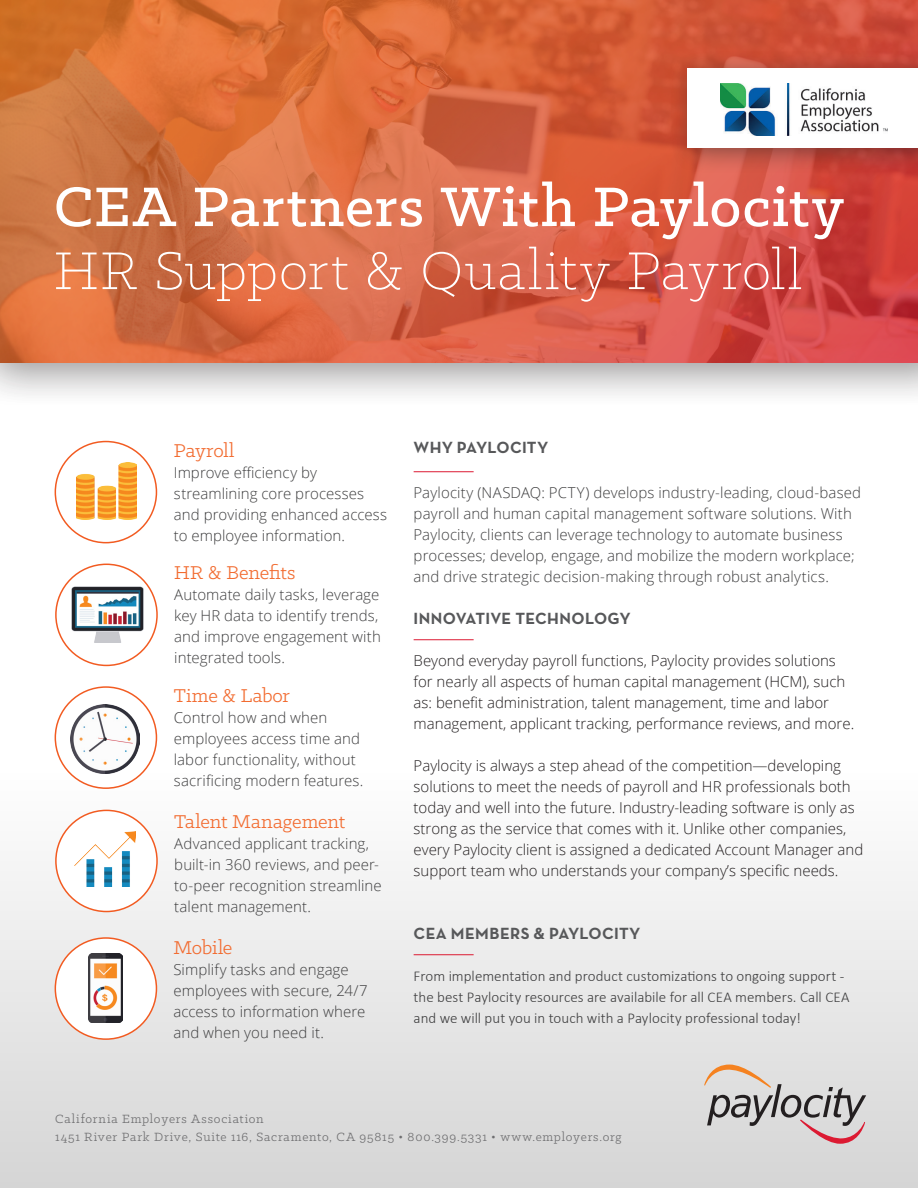
<style>
.page{position:relative;width:918px;height:1188px;background:#fff}
.page>*{position:absolute;margin:0;border:0;box-sizing:border-box;transform-origin:0 0}
.HeadlineA{font:500 63px "Klinic Slab";letter-spacing:.015em;color:#fff}
.HeadlineA-2{font:300 60px "Klinic Slab";letter-spacing:.015em;color:#fff}
.Icon_Body_Text{font:21px "Klinic Slab";letter-spacing:-.005em;color:#f26c31}
.Body_Header{font:700 16.5px "Neutraface Text";letter-spacing:.015em;color:#57585a}
.Bullet{font:700 16.5px "Neutraface Text";letter-spacing:.015em;color:#57585a}
.t1{font:300 15px/21px "Open Sans";color:#231f20}
.Icon_Body_Text-2{font:300 15px/21px "Open Sans";letter-spacing:.005em;color:#3e3e3f}
.Body_Header-2{font:300 15px/21px "Open Sans";letter-spacing:.005em;color:#3e3e3f}
.Body_Text{font:300 15px/21px "Calibri";color:#3e3e3f}
.Body_Text-2{font:13.5px "Klinic Slab";letter-spacing:.06em;color:#6e6e70}
</style>
<div class="page">
<div style="left:0;top:773px;width:918px;height:415px;background:linear-gradient(to bottom,#fefefe,#d5d5d5)"></div>
<div style="left:0;top:0;width:918px;height:410px;background:#231f20;opacity:.3"></div>
<svg style="left:0;top:0;width:918px;height:362px"></svg>
<div style="left:670px;top:50px;width:248px;height:125px;background:#231f20;opacity:.5"></div>
<div style="left:688px;top:68px;width:230px;height:79px;background:#fff"></div>
<svg style="left:704px;top:1065px;width:162px;height:79px"></svg>
<hr style="left:414px;top:471px;width:60px;height:1px;background:#dc1a32">
<hr style="left:414px;top:639px;width:60px;height:1px;background:#dc1a32">
<hr style="left:414px;top:954px;width:60px;height:1px;background:#dc1a32">
<img style="left:76px;top:463px;width:61px;height:56px">
<div style="left:55px;top:441px;width:102px;height:102px;border:2px solid #f25b21;border-radius:50%"></div>
<div style="left:56px;top:810px;width:101px;height:102px;background:#fff;border-radius:50%"></div>
<img style="left:74px;top:832px;width:61px;height:54px">
<div style="left:55px;top:810px;width:103px;height:102px;border:2px solid #f25b21;border-radius:50%"></div>
<div style="left:55px;top:687px;width:101px;height:101px;background:#fff;border-radius:50%"></div>
<img style="left:71px;top:704px;width:69px;height:69px">
<div style="left:55px;top:686px;width:102px;height:103px;border:2px solid #f25b21;border-radius:50%"></div>
<img style="left:72px;top:586px;width:71px;height:57px">
<div style="left:55px;top:564px;width:103px;height:102px;border:2px solid #f25b21;border-radius:50%"></div>
<div style="left:55px;top:938px;width:101px;height:101px;background:#fff;border-radius:50%"></div>
<img style="left:88px;top:953px;width:35px;height:70px">
<div style="left:55px;top:937px;width:102px;height:103px;border:2px solid #f25b21;border-radius:50%"></div>
<img style="left:721px;top:83px;width:167px;height:53px">
<p class="HeadlineA" style="left:54px;top:166px;width:792px">CEA Partners With Paylocity</p>
<p class="HeadlineA-2" style="left:54px;top:233px;width:749px">HR Support &amp; Quality Payroll</p>
<p class="Icon_Body_Text" style="left:174px;top:437px;width:62px">Payroll</p>
<p class="Icon_Body_Text-2" style="left:174px;top:461px;width:215px">Improve efficiency by streamlining core processes and providing enhanced access to employee information.</p>
<p class="Icon_Body_Text" style="left:174px;top:559px;width:123px">HR &amp; Benefits</p>
<p class="Icon_Body_Text-2" style="left:174px;top:584px;width:208px">Automate daily tasks, leverage key HR data to identify trends, and improve engagement with integrated tools.</p>
<p class="Icon_Body_Text" style="left:174px;top:682px;width:118px">Time &amp; Labor</p>
<p class="Icon_Body_Text-2" style="left:174px;top:707px;width:191px">Control how and when employees access time and labor functionality, without sacrificing modern features.</p>
<p class="Icon_Body_Text" style="left:174px;top:808px;width:172px">Talent Management</p>
<p class="Icon_Body_Text-2" style="left:174px;top:832px;width:209px">Advanced applicant tracking, built-in 360 reviews, and peer&shy;to-peer recognition streamline talent management.</p>
<p class="Icon_Body_Text" style="left:173px;top:934px;width:61px">Mobile</p>
<p class="Icon_Body_Text-2" style="left:173px;top:958px;width:196px">Simplify tasks and engage employees with secure, 24/7 access to information where and when you need it.</p>
<p class="Bullet" style="left:414px;top:437px;width:136px">WHY PAYLOCITY</p>
<p class="Body_Header-2" style="left:414px;top:482px;width:449px">Paylocity (NASDAQ: PCTY) develops industry-leading, cloud-based payroll and human capital management software solutions. With Paylocity, clients can leverage technology to automate business processes; develop, engage, and mobilize the modern workplace; and drive strategic decision-making through robust analytics.</p>
<p class="Body_Header" style="left:414px;top:608px;width:219px">INNOVATIVE TECHNOLOGY</p>
<p class="t1" style="left:414px;top:650px;width:442px">Beyond everyday payroll functions, Paylocity provides solutions for nearly all aspects of human capital management (HCM), such as: benefit administration, talent management, time and labor management, applicant tracking, performance reviews, and more.</p>
<p class="t1" style="left:414px;top:755px;width:451px">Paylocity is always a step ahead of the competition—developing solutions to meet the needs of payroll and HR professionals both today and well into the future. Industry-leading software is only as strong as the service that comes with it. Unlike other companies, every Paylocity client is assigned a dedicated Account Manager and support team who understands your company’s specific needs.</p>
<p class="Body_Header" style="left:414px;top:923px;width:228px">CEA MEMBERS &amp; PAYLOCITY</p>
<p class="Body_Text" style="left:414px;top:965px;width:437px">From implementation and product customizations to ongoing support - the best Paylocity resources are availabile for all CEA members. Call CEA and we will put you in touch with a Paylocity professional today!</p>
<p class="Body_Text-2" style="left:55px;top:1111px;width:210px">California Employers Association</p>
<p class="Body_Text-2" style="left:55px;top:1129px;width:568px">1451 River Park Drive, Suite 116, Sacramento, CA 95815 • 800.399.5331 • www.employers.org</p>
</div>
